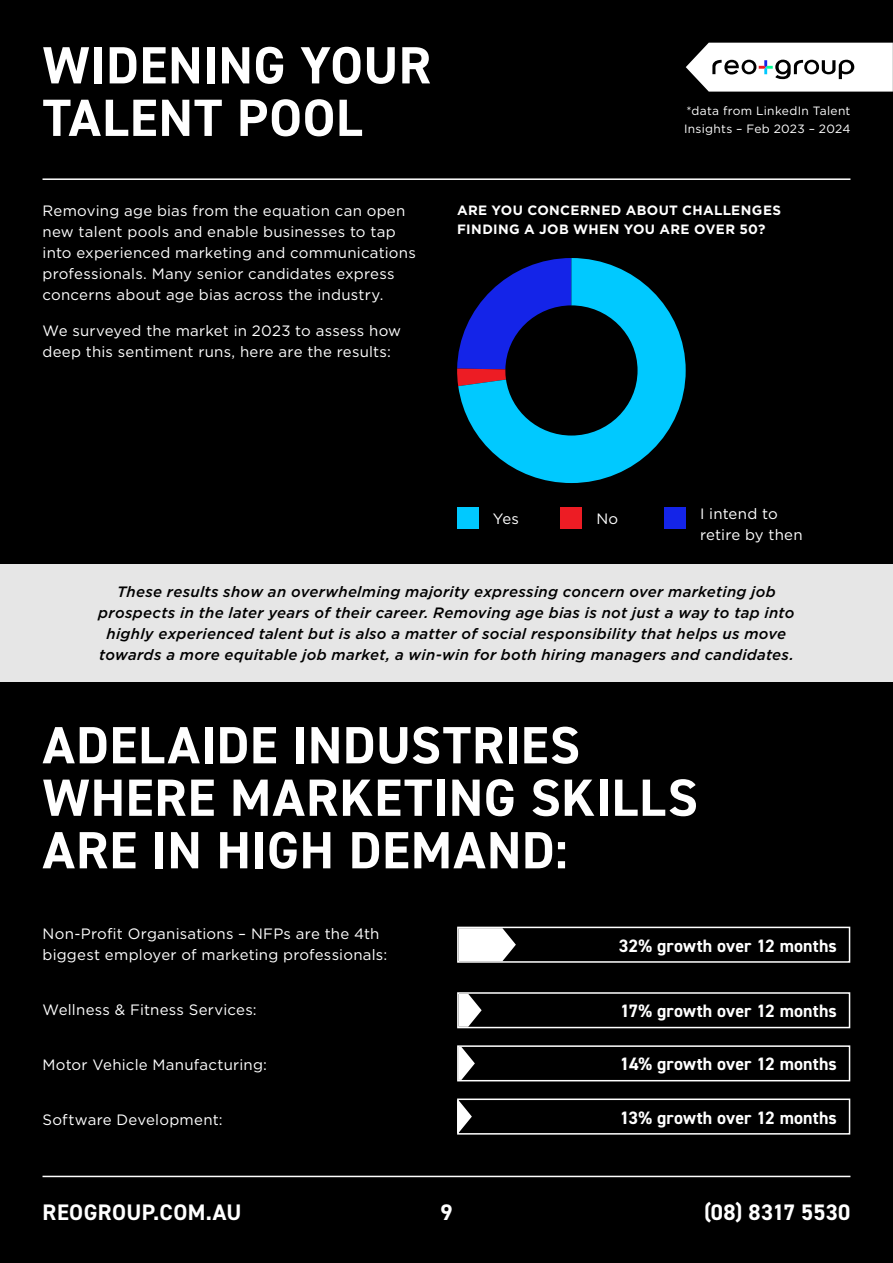
<style>
.page{position:relative;width:893px;height:1263px;background:#000}
.page>*{position:absolute;margin:0;border:0;box-sizing:border-box;transform-origin:0 0}
.t1{font:700 52.5px/52.5px "DIN2014";letter-spacing:.015em;color:#fff}
.t2{font:700 22.5px "DIN2014";letter-spacing:.015em;color:#fff}
.t3{font:700 18px "DIN2014";letter-spacing:.005em;color:#fff}
.t4{font:15px/21px "Gotham";letter-spacing:.015em;color:#fff}
.t5{font:italic 500 15px/21px "Gotham";letter-spacing:.015em;color:#000;text-align:center}
.t6{font:700 13.5px/19.5px "Gotham";letter-spacing:.03em;color:#fff}
.t7{font:12px/18px "Gotham";letter-spacing:.025em;color:#fff}
</style>
<div class="page">
<hr style="left:43px;top:1176px;width:807px;height:1px;background:#fff">
<svg style="left:686px;top:43px;width:207px;height:49px"></svg>
<hr style="left:43px;top:178px;width:807px;height:2px;background:#fff">
<div style="left:0;top:564px;width:893px;height:117px;background:#e6e6e6"></div>
<svg style="left:458px;top:258px;width:228px;height:225px"></svg>
<div style="left:457px;top:507px;width:21px;height:21px;background:#00c9ff"></div>
<div style="left:561px;top:507px;width:21px;height:21px;background:#ed1c24"></div>
<div style="left:664px;top:507px;width:22px;height:21px;background:#1424e8"></div>
<div style="left:457px;top:1045px;width:393px;height:36px;border:2px solid #fff"></div>
<svg style="left:458px;top:1047px;width:17px;height:33px"></svg>
<div style="left:457px;top:927px;width:393px;height:36px;border:2px solid #fff"></div>
<svg style="left:459px;top:928px;width:57px;height:33px"></svg>
<div style="left:457px;top:992px;width:393px;height:36px;border:2px solid #fff"></div>
<svg style="left:459px;top:994px;width:23px;height:33px"></svg>
<div style="left:457px;top:1098px;width:393px;height:36px;border:2px solid #fff"></div>
<svg style="left:457px;top:1100px;width:15px;height:33px"></svg>
<h1 class="t1" style="left:43px;top:38px;width:390px">WIDENING YOUR<br>TALENT POOL</h1>
<p class="t7" style="left:684px;top:102px;width:168px">*data from LinkedIn Talent<br>Insights – Feb 2023 – 2024</p>
<p class="t4" style="left:43px;top:200px;width:375px">Removing age bias from the equation can open new talent pools and enable businesses to tap into experienced marketing and communications professionals. Many senior candidates express concerns about age bias across the industry.</p>
<p class="t4" style="left:43px;top:320px;width:360px">We surveyed the market in 2023 to assess how deep this sentiment runs, here are the results:</p>
<p class="t6" style="left:457px;top:200px;width:325px">ARE YOU CONCERNED ABOUT CHALLENGES<br>FINDING A JOB WHEN YOU ARE OVER 50?</p>
<p class="t4" style="left:493px;top:507px;width:28px">Yes</p>
<p class="t4" style="left:596px;top:507px;width:23px">No</p>
<p class="t4" style="left:700px;top:503px;width:104px">I intend to retire by then</p>
<p class="t5" style="left:98px;top:581px;width:698px">These results show an overwhelming majority expressing concern over marketing job prospects in the later years of their career. Removing age bias is not just a way to tap into highly experienced talent but is also a matter of social responsibility that helps us move towards a more equitable job market, a win-win for both hiring managers and candidates.</p>
<h1 class="t1" style="left:43px;top:718px;width:657px">ADELAIDE INDUSTRIES<br>WHERE MARKETING SKILLS<br>ARE IN HIGH DEMAND:</h1>
<p class="t4" style="left:43px;top:922px;width:346px">Non-Profit Organisations – NFPs are the 4th biggest employer of marketing professionals:</p>
<p class="t3" style="left:619px;top:933px;width:220px">32% growth over 12 months</p>
<p class="t4" style="left:43px;top:998px;width:216px">Wellness &amp; Fitness Services:</p>
<p class="t3" style="left:620px;top:999px;width:218px">17% growth over 12 months</p>
<p class="t4" style="left:43px;top:1053px;width:226px">Motor Vehicle Manufacturing:</p>
<p class="t3" style="left:620px;top:1052px;width:218px">14% growth over 12 months</p>
<p class="t4" style="left:43px;top:1108px;width:182px">Software Development:</p>
<p class="t3" style="left:620px;top:1105px;width:219px">13% growth over 12 months</p>
<h2 class="t2" style="left:43px;top:1198px;width:200px">REOGROUP.COM.AU</h2>
<h2 class="t2" style="left:440px;top:1198px;width:14px">9</h2>
<h2 class="t2" style="left:704px;top:1198px;width:148px">(08) 8317 5530</h2>
</div>
